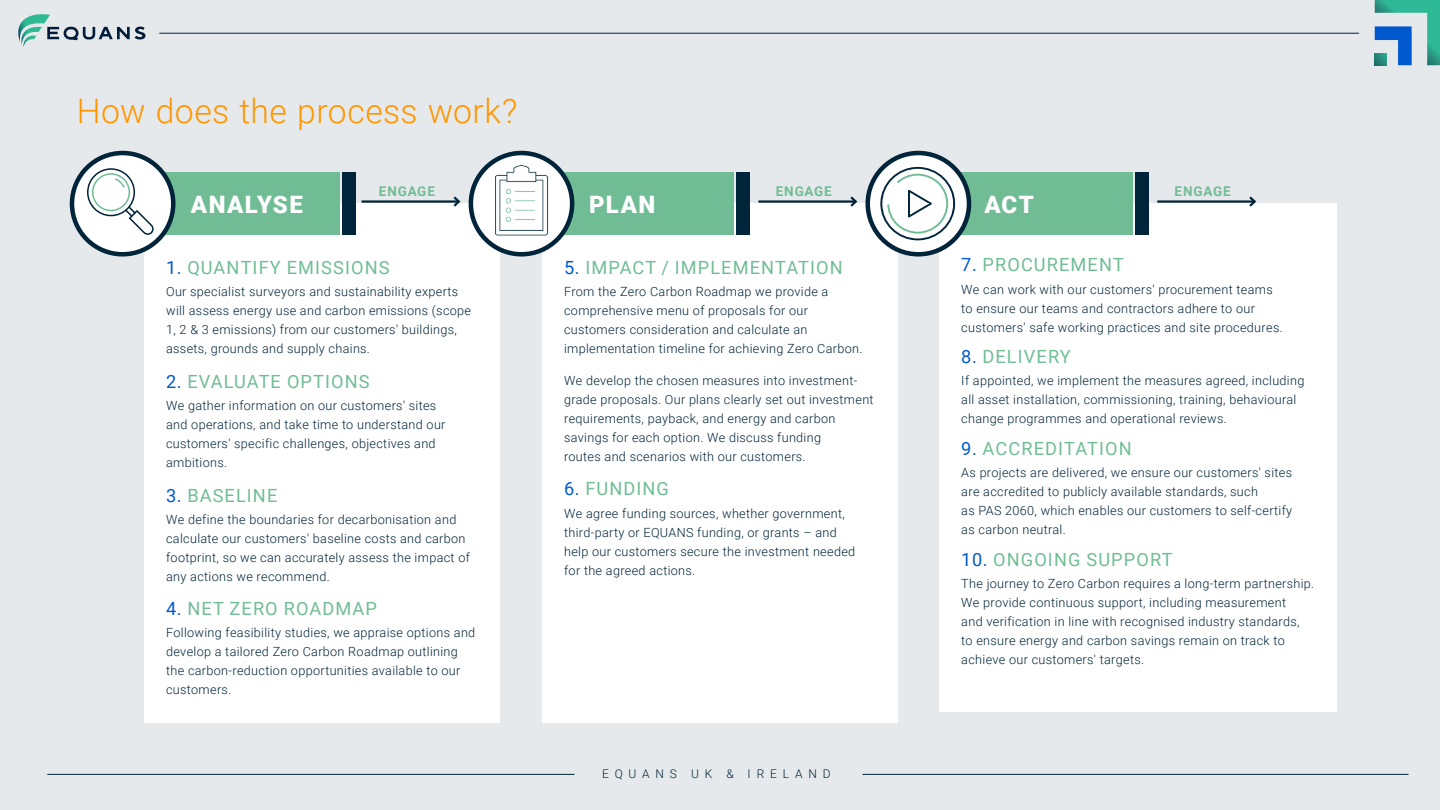
<style>
.page{position:relative;width:1440px;height:810px;background:#e6e9eb}
.page>*{position:absolute;margin:0;border:0;box-sizing:border-box;transform-origin:0 0}
.Body_Text{font:300 33.75px "Roboto";letter-spacing:.015em;color:#ff9600}
.Body_Text-2{font:900 24px "Roboto";letter-spacing:.06em;color:#fff}
.t1{font:18.23px "Roboto";letter-spacing:.06em;color:#70bd95}
.Body_Text-3{font:700 13.5px "Roboto";letter-spacing:.06em;color:#70bd95}
.t2{font:300 12.67px/19px "Roboto";letter-spacing:.025em;color:#002439}
.t3{font:300 12px "Roboto";letter-spacing:.485em;color:#002439}
.s1{color:#0059ce}
</style>
<div class="page">
<svg style="left:18px;top:14px;width:128px;height:33px"></svg>
<svg style="left:1375px;top:0;width:65px;height:65px"></svg>
<hr style="left:159px;top:33px;width:1200px;height:1px;background:#002439">
<hr style="left:47px;top:774px;width:527px;height:1px;background:#002439">
<hr style="left:862px;top:774px;width:546px;height:1px;background:#002439">
<div style="left:144px;top:203px;width:356px;height:519px;background:#fff"></div>
<div style="left:542px;top:203px;width:355px;height:519px;background:#fff"></div>
<div style="left:939px;top:203px;width:397px;height:508px;background:#fff"></div>
<div style="left:157px;top:172px;width:182px;height:63px;background:#70bd95"></div>
<div style="left:342px;top:172px;width:14px;height:63px;background:#002439"></div>
<svg style="left:72px;top:153px;width:101px;height:101px;background:#dbe0e3"></svg>
<div style="left:70px;top:151px;width:106px;height:106px;border:4px solid #002439;border-radius:50%"></div>
<svg style="left:87px;top:168px;width:67px;height:67px;background:#e4eaea"></svg>
<hr style="left:362px;top:200px;width:97px;height:3px;background:#002439">
<svg style="left:451px;top:196px;width:10px;height:11px"></svg>
<div style="left:552px;top:172px;width:182px;height:63px;background:#70bd95"></div>
<div style="left:737px;top:172px;width:13px;height:63px;background:#002439"></div>
<div style="left:471px;top:153px;width:101px;height:101px;background:#fff;border-radius:50%"></div>
<div style="left:469px;top:151px;width:105px;height:106px;border:4px solid #002439;border-radius:50%"></div>
<svg style="left:494px;top:164px;width:55px;height:72px"></svg>
<hr style="left:758px;top:200px;width:98px;height:3px;background:#002439">
<svg style="left:848px;top:196px;width:10px;height:11px"></svg>
<div style="left:951px;top:172px;width:182px;height:63px;background:#70bd95"></div>
<div style="left:1136px;top:172px;width:13px;height:63px;background:#002439"></div>
<svg style="left:868px;top:153px;width:101px;height:101px;background:#cdd4d8"></svg>
<div style="left:866px;top:151px;width:105px;height:106px;border:4px solid #002439;border-radius:50%"></div>
<svg style="left:878px;top:165px;width:79px;height:78px"></svg>
<hr style="left:1157px;top:200px;width:98px;height:3px;background:#002439">
<svg style="left:1247px;top:196px;width:10px;height:11px"></svg>
<p class="Body_Text" style="left:77px;top:87px;width:442px">How does the process work?</p>
<p class="Body_Text-2" style="left:191px;top:188px;width:113px">ANALYSE</p>
<p class="Body_Text-3" style="left:379px;top:182px;width:58px">ENGAGE</p>
<p class="Body_Text-2" style="left:589px;top:188px;width:68px">PLAN</p>
<p class="Body_Text-3" style="left:776px;top:182px;width:58px">ENGAGE</p>
<p class="Body_Text-2" style="left:985px;top:188px;width:51px">ACT</p>
<p class="Body_Text-3" style="left:1175px;top:182px;width:58px">ENGAGE</p>
<p class="t1" style="left:166px;top:255px;width:225px"><span class="s1">1.</span> QUANTIFY EMISSIONS</p>
<p class="t2" style="left:166px;top:282px;width:306px">Our specialist surveyors and sustainability experts will assess energy use and carbon emissions (scope 1, 2 &amp; 3 emissions) from our customers' buildings, assets, grounds and supply chains.</p>
<p class="t1" style="left:166px;top:369px;width:205px"><span class="s1">2.</span> EVALUATE OPTIONS</p>
<p class="t2" style="left:166px;top:396px;width:281px">We gather information on our customers' sites and operations, and take time to understand our customers' specific challenges, objectives and ambitions.</p>
<p class="t1" style="left:166px;top:482px;width:113px"><span class="s1">3.</span> BASELINE</p>
<p class="t2" style="left:166px;top:509px;width:305px">We define the boundaries for decarbonisation and calculate our customers' baseline costs and carbon footprint, so we can accurately assess the impact of any actions we recommend.</p>
<p class="t1" style="left:166px;top:596px;width:212px"><span class="s1">4.</span> NET ZERO ROADMAP</p>
<p class="t2" style="left:166px;top:623px;width:311px">Following feasibility studies, we appraise options and develop a tailored Zero Carbon Roadmap outlining the carbon-reduction opportunities available to our customers.</p>
<p class="t1" style="left:564px;top:255px;width:280px"><span class="s1">5.</span> IMPACT / IMPLEMENTATION</p>
<p class="t2" style="left:564px;top:282px;width:300px">From the Zero Carbon Roadmap we provide a comprehensive menu of proposals for our customers consideration and calculate an implementation timeline for achieving Zero Carbon.</p>
<p class="t2" style="left:564px;top:371px;width:311px">We develop the chosen measures into investment&shy;grade proposals. Our plans clearly set out investment requirements, payback, and energy and carbon savings for each option. We discuss funding<br>routes and scenarios with our customers.</p>
<p class="t1" style="left:564px;top:476px;width:106px"><span class="s1">6.</span> FUNDING</p>
<p class="t2" style="left:564px;top:503px;width:293px">We agree funding sources, whether government, third-party or EQUANS funding, or grants – and help our customers secure the investment needed for the agreed actions.</p>
<p class="t1" style="left:961px;top:252px;width:164px"><span class="s1">7.</span> PROCUREMENT</p>
<p class="t2" style="left:961px;top:279px;width:323px">We can work with our customers' procurement teams to ensure our teams and contractors adhere to our customers' safe working practices and site procedures.</p>
<p class="t1" style="left:961px;top:344px;width:111px"><span class="s1">8.</span> DELIVERY</p>
<p class="t2" style="left:961px;top:371px;width:345px">If appointed, we implement the measures agreed, including all asset installation, commissioning, training, behavioural change programmes and operational reviews.</p>
<p class="t1" style="left:961px;top:436px;width:172px"><span class="s1">9.</span> ACCREDITATION</p>
<p class="t2" style="left:961px;top:463px;width:332px">As projects are delivered, we ensure our customers' sites are accredited to publicly available standards, such<br>as PAS 2060, which enables our customers to self-certify as carbon neutral.</p>
<p class="t1" style="left:961px;top:547px;width:213px"><span class="s1">10.</span> ONGOING SUPPORT</p>
<p class="t2" style="left:961px;top:573px;width:354px">The journey to Zero Carbon requires a long-term partnership.<br>We provide continuous support, including measurement<br>and verification in line with recognised industry standards,<br>to ensure energy and carbon savings remain on track to achieve our customers' targets.</p>
<p class="t3" style="left:602px;top:766px;width:230px">EQUANS UK &amp; IRELAND</p>
</div>
